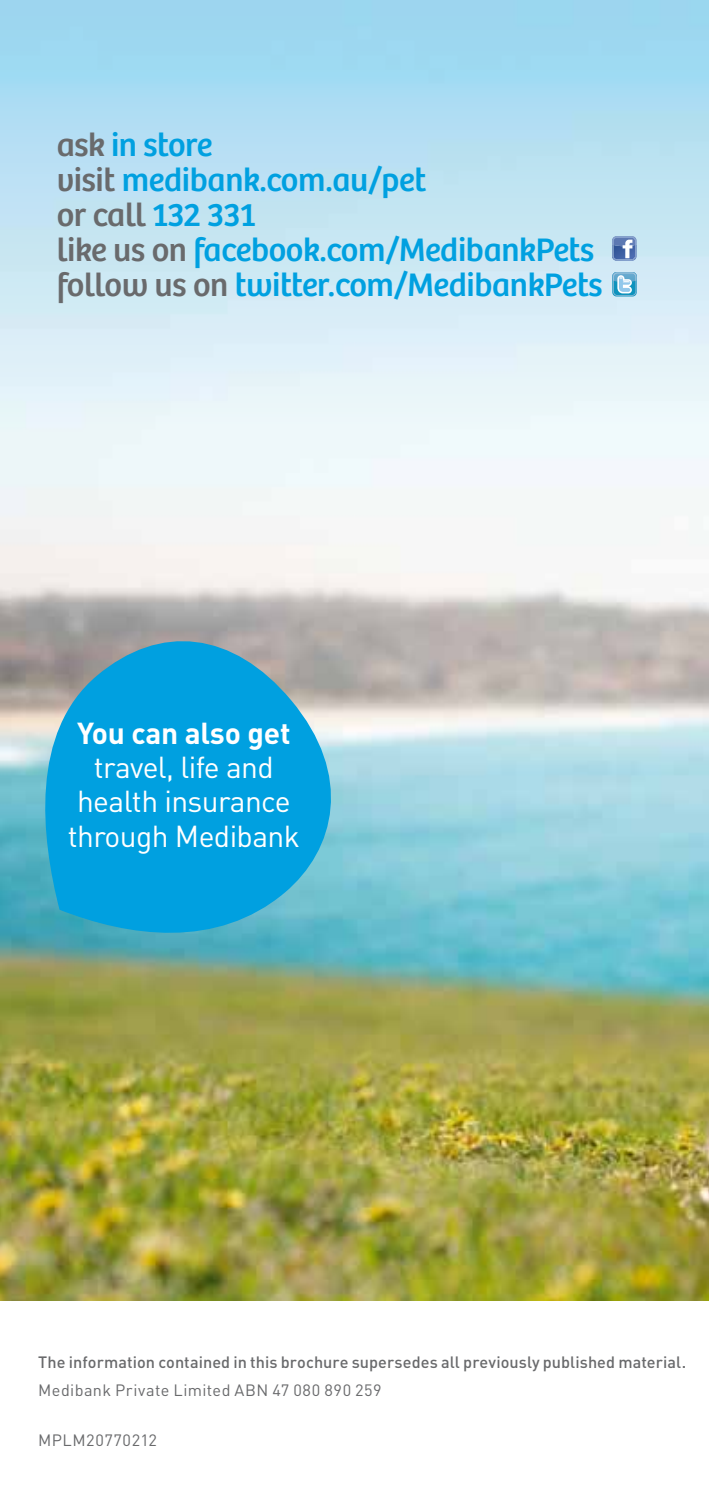
<style>
.page{position:relative;width:709px;height:1489px;background:#fff}
.page>*{position:absolute;margin:0;border:0;box-sizing:border-box;transform-origin:0 0}
.t1{font:33.75px/35px "Bree";letter-spacing:-.01em;color:#00a0e0}
.t2{font:30px/34.2px "DIN";letter-spacing:-.02em;color:#fff;text-align:center}
.t3{font:700 30px "DIN";letter-spacing:-.01em;color:#fff}
.t4{font:500 16.25px "DIN";letter-spacing:.005em;color:#696a6c}
.t5{font:16.25px "DIN";letter-spacing:.03em;color:#696a6c}
.s1{color:#696a6c}
</style>
<div class="page">
<img style="left:0;top:425px;width:709px;height:875px">
<div style="left:0;top:0;width:709px;height:425px;background:linear-gradient(to bottom,#96d4ef,#eff6f9)"></div>
<svg style="left:612px;top:236px;width:24px;height:25px"></svg>
<svg style="left:612px;top:272px;width:24px;height:24px"></svg>
<svg style="left:30px;top:622px;width:324px;height:327px;background:#33a6d0"></svg>
<p class="t1" style="left:57px;top:127px;width:547px"><span class="s1">ask</span> in store<br><span class="s1">visit</span> medibank.com.au/pet<br><span class="s1">or call</span> 132 331<br><span class="s1">like us on</span> facebook.com/MedibankPets <span class="s1">follow us on</span> twitter.com/MedibankPets</p>
<p class="t3" style="left:77px;top:713px;width:215px">You can also get</p>
<p class="t2" style="left:68px;top:749px;width:233px">travel, life and health insurance through Medibank</p>
<p class="t4" style="left:38px;top:1351px;width:649px">The information contained in this brochure supersedes all previously published material.</p>
<p class="t5" style="left:38px;top:1379px;width:345px">Medibank Private Limited ABN 47 080 890 259</p>
<p class="t5" style="left:38px;top:1429px;width:120px">MPLM20770212</p>
</div>
